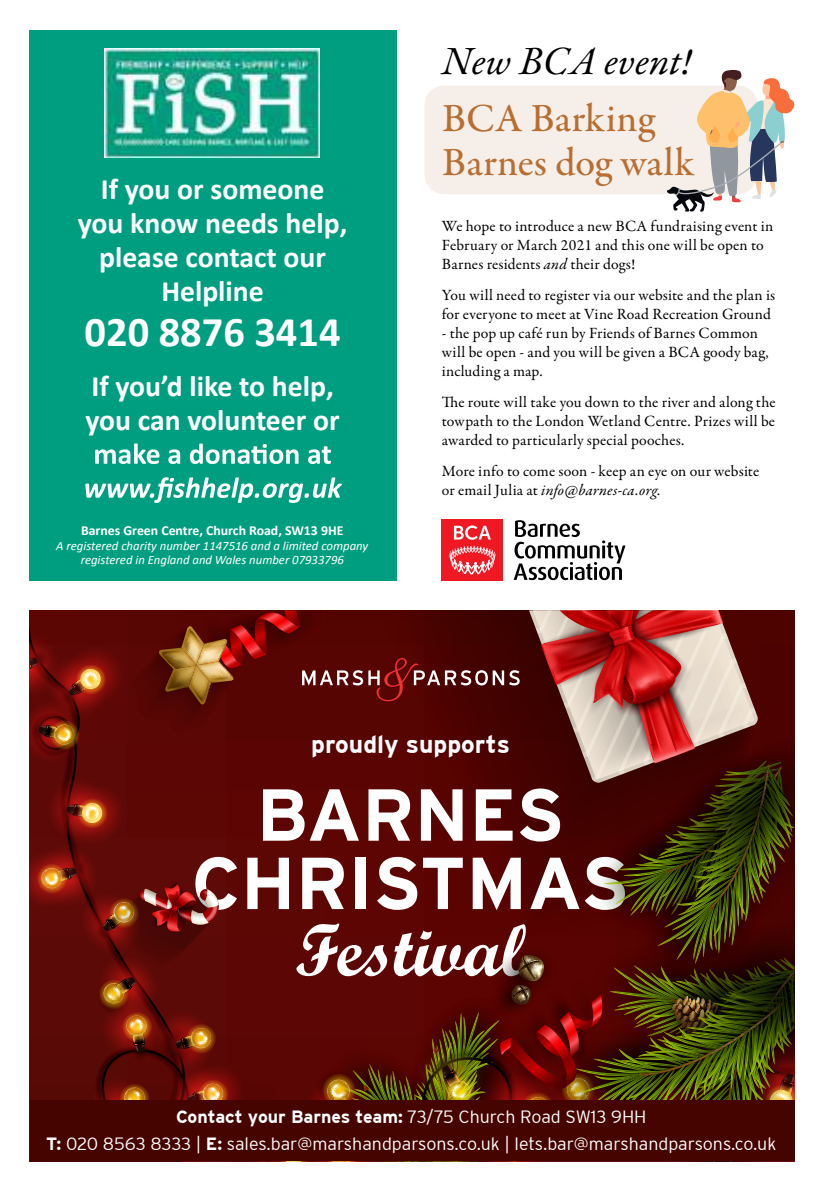
<style>
.page{position:relative;width:834px;height:1191px;background:#fff}
.page>*{position:absolute;margin:0;border:0;box-sizing:border-box;transform-origin:0 0}
.t1{font:700 73.33px/68.2px "Interstate";color:#fff;text-align:center}
.t2{font:73.33px "Script MT Bold";color:#fff}
.t3{font:700 42.35px "Calibri";color:#fff}
.t4{font:500 40.25px/43.8px "Garamond Premr Pro";letter-spacing:.005em;color:#b86e31}
.t5{font:italic 40.25px "Garamond Premr Pro";letter-spacing:.005em;color:#000}
.t6{font:700 29.75px/33.9px "Calibri";color:#fff;text-align:center}
.t7{font:700 24.68px "Interstate";color:#fff}
.t8{font:300 17.85px/26.6px "Interstate";color:#fff;text-align:center}
.t9{font:15.75px/18.9px "Garamond Premr Pro";letter-spacing:.015em;color:#000}
.t10{font:700 13.83px "Calibri";color:#fff}
.t11{font:italic 12.78px/14.9px "Calibri";color:#fff;text-align:center}
.s1{font-style:italic}
.s2{font-weight:700}
</style>
<div class="page">
<div style="left:424px;top:86px;width:333px;height:108px;background:#f5eee9;border-radius:20px"></div>
<svg style="left:666px;top:69px;width:129px;height:143px"></svg>
<div style="left:441px;top:519px;width:62px;height:61px;background:#ef1923"></div>
<svg style="left:449px;top:525px;width:46px;height:49px"></svg>
<svg style="left:513px;top:520px;width:112px;height:60px"></svg>
<div style="left:30px;top:30px;width:367px;height:550px;background:#009e81"></div>
<svg style="left:95px;top:443px;width:236px;height:21px"></svg>
<svg style="left:85px;top:477px;width:257px;height:26px"></svg>
<img style="left:104px;top:49px;width:216px;height:108px">
<svg style="left:30px;top:610px;width:765px;height:552px;background:#5e170c"></svg>
<h3 class="t6" style="left:78px;top:171px;width:271px">If you or someone you know needs help, please contact our<br>Helpline</h3>
<h2 class="t3" style="left:85px;top:301px;width:257px">020 8876 3414</h2>
<h3 class="t6" style="left:85px;top:368px;width:256px;text-align:left">If you’d like to help, you can volunteer or</h3>
<p class="t10" style="left:81px;top:520px;width:264px">Barnes Green Centre, Church Road, SW13 9HE</p>
<p class="t11" style="left:56px;top:537px;width:313px">A registered charity number 1147516 and a limited company registered in England and Wales number 07933796</p>
<h3 class="t5" style="left:441px;top:36px;width:251px">New BCA event!</h3>
<h3 class="t4" style="left:442px;top:97px;width:253px">BCA Barking<br>Barnes dog walk</h3>
<p class="t9" style="left:441px;top:217px;width:333px">We hope to introduce a new BCA fundraising event in<br>February or March 2021 and this one will be open to<br>Barnes residents <span class="s1">and</span> their dogs!</p>
<p class="t9" style="left:441px;top:286px;width:335px">You will need to register via our website and the plan is for everyone to meet at Vine Road Recreation Ground</p>
<p class="t9" style="left:441px;top:324px;width:328px">- the pop up café run by Friends of Barnes Common will be open - and you will be given a BCA goody bag, including a map.</p>
<p class="t9" style="left:441px;top:393px;width:335px;text-align:justify">The route will take you down to the river and along the towpath to the London Wetland Centre. Prizes will be awarded to particularly special pooches.</p>
<p class="t9" style="left:441px;top:462px;width:319px">More info to come soon - keep an eye on our website or email Julia at <span class="s1">info@barnes-ca.org.</span></p>
<h3 class="t7" style="left:311px;top:730px;width:200px">proudly supports</h3>
<h1 class="t1" style="left:191px;top:780px;width:439px">BARNES<br>CHRISTMAS</h1>
<h1 class="t2" style="left:295px;top:905px;width:232px">Festival</h1>
<p class="t8" style="left:46px;top:1103px;width:731px"><span class="s2">Contact your Barnes team:</span> 73/75 Church Road SW13 9HH<br><span class="s2">T:</span> 020 8563 8333 | <span class="s2">E:</span> sales.bar@marshandparsons.co.uk | lets.bar@marshandparsons.co.uk</p>
</div>
